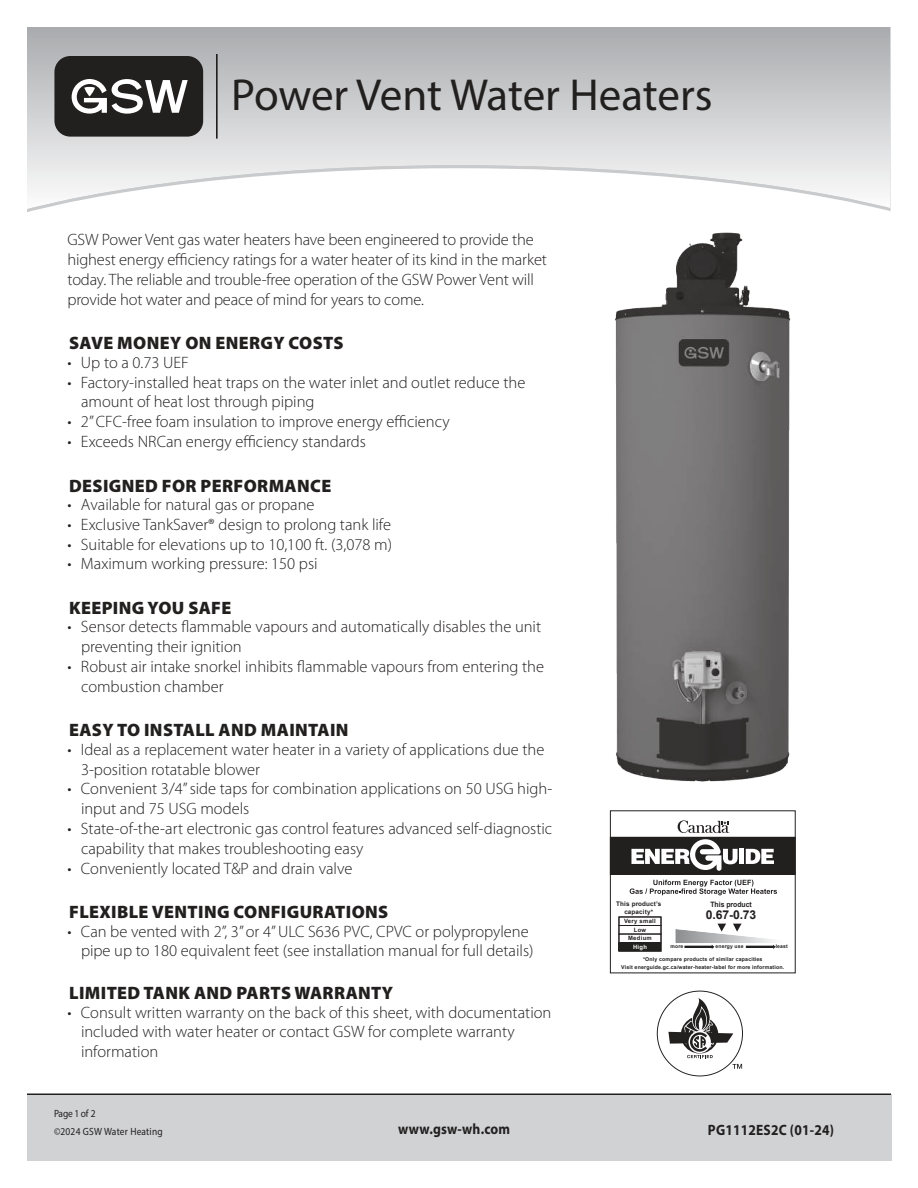
<style>
.page{position:relative;width:918px;height:1188px;background:#fff}
.page>*{position:absolute;margin:0;border:0;box-sizing:border-box;transform-origin:0 0}
.t1{font:45px "Myriad Pro";letter-spacing:-.005em;color:#221f1f}
.t2{font:900 18px "Myriad Pro";letter-spacing:.02em;color:#221f1f}
.t3{font:300 16.5px/19.8px "Myriad Pro";color:#221f1f}
.t4{font:700 15px "Myriad Pro";letter-spacing:.015em;color:#221f1f;scale:.9 1}
.t5{font:700 12.15px "Arial";color:#221f1f}
.t6{font:10.5px/18px "Myriad Pro";letter-spacing:.02em;color:#221f1f;scale:.9 1}
.t7{font:700 7.5px "Arial";color:#221f1f;scale:.92 1}
.t8{font:700 6.3px/7.4px "Arial";letter-spacing:.025em;color:#221f1f;text-align:center}
.t9{font:700 5.85px/8.6px "Arial";letter-spacing:.05em;color:#221f1f;text-align:center}
.t10{font:700 5.85px "Arial";color:#fff}
.t11{font:700 5.25px/7.5px "Arial";letter-spacing:.03em;color:#221f1f;text-align:center}
.t12{font:700 5.1px "Arial";letter-spacing:.03em;color:#221f1f}
</style>
<div class="page">
<img style="left:615px;top:232px;width:176px;height:550px">
<img style="left:27px;top:27px;width:864px;height:182px">
<hr style="left:216px;top:54px;width:2px;height:85px;background:#221f1f">
<div style="left:54px;top:56px;width:149px;height:81px;background:#221f1f;border-radius:16px"></div>
<svg style="left:72px;top:79px;width:116px;height:35px"></svg>
<div style="left:27px;top:1094px;width:864px;height:67px;background:#d1d2d4"></div>
<hr style="left:27px;top:1093px;width:864px;height:2px;background:#221f1f">
<svg style="left:657px;top:991px;width:86px;height:85px"></svg>
<div style="left:610px;top:837px;width:185px;height:37px;background:#221f1f"></div>
<div style="left:739px;top:849px;width:5px;height:15px;background:#fff"></div>
<svg style="left:746px;top:849px;width:28px;height:15px"></svg>
<svg style="left:631px;top:820px;width:107px;height:51px"></svg>
<div style="left:619px;top:925px;width:42px;height:9px;border:1px solid #221f1f"></div>
<div style="left:619px;top:934px;width:42px;height:9px;border:1px solid #221f1f"></div>
<div style="left:619px;top:943px;width:42px;height:8px;background:#221f1f"></div>
<div style="left:619px;top:942px;width:42px;height:9px;border:1px solid #221f1f"></div>
<div style="left:610px;top:810px;width:186px;height:163px;border:1px solid #221f1f"></div>
<hr style="left:685px;top:946px;width:27px;height:2px;background:#221f1f">
<hr style="left:746px;top:946px;width:27px;height:2px;background:#221f1f">
<img style="left:675px;top:929px;width:100px;height:14px">
<svg style="left:733px;top:924px;width:9px;height:8px"></svg>
<svg style="left:718px;top:924px;width:8px;height:8px"></svg>
<svg style="left:630px;top:880px;width:147px;height:15px"></svg>
<h1 class="t1" style="left:231px;top:77px;width:483px">Power Vent Water Heaters</h1>
<p class="t3" style="left:68px;top:230px;width:481px">GSW Power Vent gas water heaters have been engineered to provide the highest energy efficiency ratings for a water heater of its kind in the market today. The reliable and trouble-free operation of the GSW Power Vent will provide hot water and peace of mind for years to come.</p>
<p class="t2" style="left:69px;top:333px;width:276px">SAVE MONEY ON ENERGY COSTS</p>
<p class="t3" style="left:68px;top:353px;width:123px">• Up to a 0.73 UEF</p>
<p class="t3" style="left:81px;top:373px;width:446px;text-indent:-14px">• Factory-installed heat traps on the water inlet and outlet reduce the amount of heat lost through piping</p>
<p class="t3" style="left:68px;top:412px;width:384px">• 2” CFC-free foam insulation to improve energy efficiency</p>
<p class="t3" style="left:68px;top:432px;width:300px">• Exceeds NRCan energy efficiency standards</p>
<p class="t2" style="left:69px;top:475px;width:264px">DESIGNED FOR PERFORMANCE</p>
<p class="t3" style="left:68px;top:495px;width:249px">• Available for natural gas or propane</p>
<p class="t3" style="left:68px;top:515px;width:325px">• Exclusive TankSaver® design to prolong tank life</p>
<p class="t3" style="left:68px;top:535px;width:326px">• Suitable for elevations up to 10,100 ft. (3,078 m)</p>
<p class="t3" style="left:68px;top:554px;width:252px">• Maximum working pressure: 150 psi</p>
<p class="t2" style="left:69px;top:597px;width:164px">KEEPING YOU SAFE</p>
<p class="t3" style="left:81px;top:617px;width:462px;text-indent:-14px">• Sensor detects flammable vapours and automatically disables the unit preventing their ignition</p>
<p class="t3" style="left:81px;top:657px;width:465px;text-indent:-14px">• Robust air intake snorkel inhibits flammable vapours from entering the combustion chamber</p>
<p class="t2" style="left:69px;top:720px;width:281px">EASY TO INSTALL AND MAINTAIN</p>
<p class="t3" style="left:81px;top:740px;width:465px;text-indent:-14px">• Ideal as a replacement water heater in a variety of applications due the<br>3-position rotatable blower</p>
<p class="t3" style="left:81px;top:779px;width:473px;text-indent:-14px">• Convenient 3/4” side taps for combination applications on 50 USG high&shy;input and 75 USG models</p>
<p class="t3" style="left:81px;top:819px;width:473px;text-indent:-14px">• State-of-the-art electronic gas control features advanced self-diagnostic capability that makes troubleshooting easy</p>
<p class="t3" style="left:68px;top:859px;width:287px">• Conveniently located T&amp;P and drain valve</p>
<p class="t2" style="left:69px;top:901px;width:321px">FLEXIBLE VENTING CONFIGURATIONS</p>
<p class="t3" style="left:68px;top:922px;width:468px;text-align:right">• Can be vented with 2”, 3” or 4” ULC S636 PVC, CPVC or polypropylene pipe up to 180 equivalent feet (see installation manual for full details)</p>
<p class="t2" style="left:69px;top:982px;width:326px">LIMITED TANK AND PARTS WARRANTY</p>
<p class="t3" style="left:81px;top:1003px;width:472px;text-indent:-14px">• Consult written warranty on the back of this sheet, with documentation included with water heater or contact GSW for complete warranty information</p>
<p class="t8" style="left:616px;top:901px;width:47px">This productís capacity*</p>
<p class="t7" style="left:710px;top:902px;width:47px">This product</p>
<p class="t5" style="left:706px;top:910px;width:52px">0.67-0.73</p>
<p class="t11" style="left:621px;top:956px;width:165px">*Only compare products of similar capacities<br>Visit energuide.gc.ca/water-heater-label for more information.</p>
<p class="t9" style="left:624px;top:918px;width:33px">Very small<br>Low<br>Medium</p>
<p class="t10" style="left:633px;top:945px;width:15px">High</p>
<p class="t12" style="left:671px;top:945px;width:14px">more</p>
<p class="t12" style="left:776px;top:945px;width:14px">least</p>
<p class="t12" style="left:716px;top:945px;width:29px">energy use</p>
<p class="t6" style="left:54px;top:1105px;width:122px">Page 1 of 2<br>©2024 GSW Water Heating</p>
<p class="t4" style="left:398px;top:1123px;width:126px">www.gsw-wh.com</p>
<p class="t4" style="left:708px;top:1124px;width:142px">PG1112ES2C (01-24)</p>
</div>
